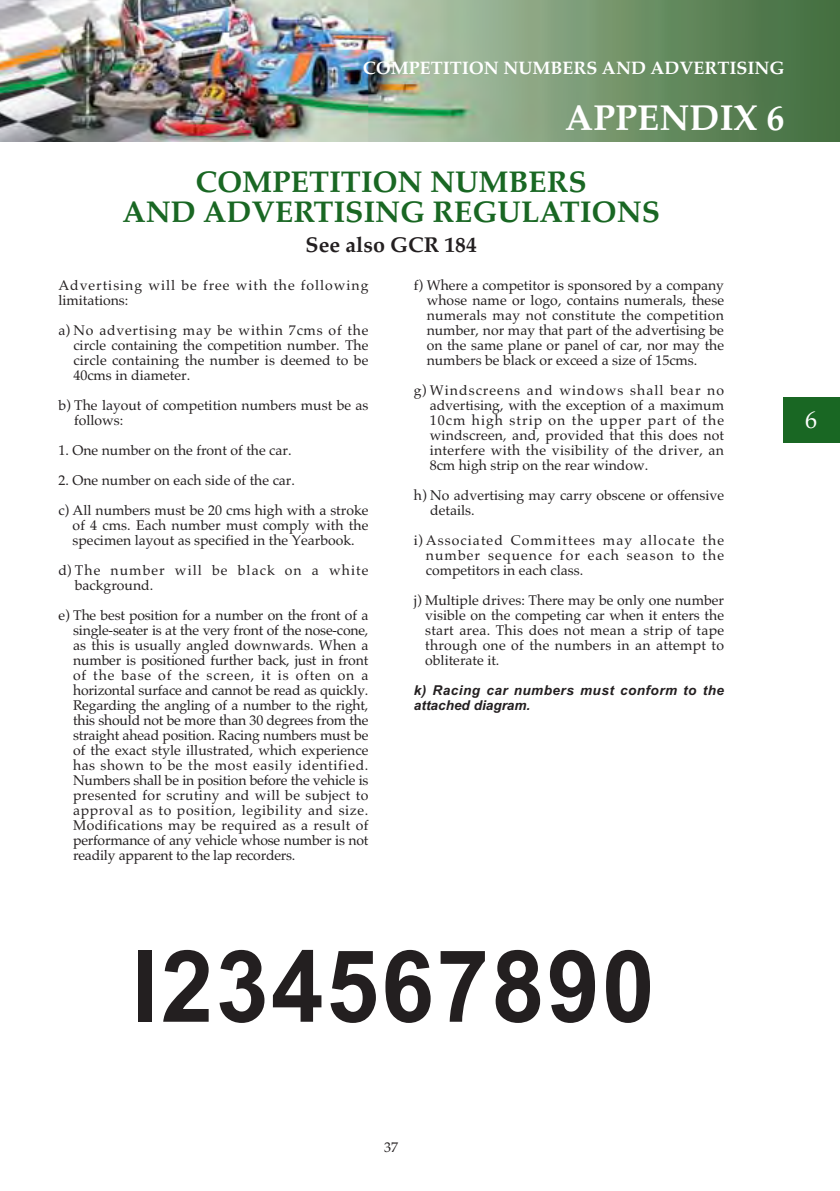
<style>
.page{position:relative;width:840px;height:1191px;background:#fff}
.page>*{position:absolute;margin:0;border:0;box-sizing:border-box;transform-origin:0 0}
.t1{font:700 36px "Palatino";color:#fff}
.t2{font:700 30px/30px "Palatino";color:#196723;text-align:center}
.t3{font:24px "Palatino";color:#fff}
.t4{font:700 21.4px "Palatino";color:#231f20}
.t5{font:700 18px "Palatino";color:#fff}
.t6{font:14px/15px "Palatino";color:#231f20;text-align:justify}
.t7{font:14px/15px "Palatino";letter-spacing:.07em;color:#231f20}
.t8{font:14px/15px "Palatino";letter-spacing:.075em;color:#231f20}
.t9{font:italic 700 13.6px/15px "Arial";letter-spacing:.035em;color:#231f20}
</style>
<div class="page">
<img style="left:0;top:0;width:839px;height:142px">
<div style="left:782px;top:397px;width:57px;height:45px;background:#196723"></div>
<div style="left:138px;top:950px;width:14px;height:71px;background:#231f20"></div>
<svg style="left:163px;top:950px;width:45px;height:71px"></svg>
<svg style="left:219px;top:950px;width:45px;height:73px"></svg>
<svg style="left:273px;top:950px;width:48px;height:71px"></svg>
<svg style="left:330px;top:951px;width:45px;height:72px"></svg>
<svg style="left:385px;top:950px;width:45px;height:73px"></svg>
<svg style="left:440px;top:951px;width:44px;height:70px"></svg>
<svg style="left:495px;top:950px;width:45px;height:73px"></svg>
<svg style="left:549px;top:950px;width:45px;height:73px"></svg>
<svg style="left:606px;top:950px;width:43px;height:73px"></svg>
<p class="t5" style="left:362px;top:61px;width:423px">COMPETITION NUMBERS AND ADVERTISING</p>
<h1 class="t1" style="left:565px;top:104px;width:220px">APPENDIX 6</h1>
<h2 class="t2" style="left:122px;top:170px;width:539px">COMPETITION NUMBERS<br>AND ADVERTISING REGULATIONS</h2>
<h3 class="t4" style="left:305px;top:237px;width:172px">See also GCR 184</h3>
<p class="t7" style="left:58px;top:280px;width:311px">Advertising will be free with the following limitations:</p>
<p class="t6" style="left:73px;top:325px;width:296px;text-indent:-15px">a) No advertising may be within 7cms of the circle containing the competition number. The circle containing the number is deemed to be 40cms in diameter.</p>
<p class="t6" style="left:74px;top:400px;width:296px;text-indent:-16px">b) The layout of competition numbers must be as follows:</p>
<p class="t6" style="left:58px;top:445px;width:234px">1. One number on the front of the car.</p>
<p class="t6" style="left:58px;top:467px;width:311px;line-height:30px">2. One number on each side of the car.<br>c) All numbers must be 20 cms high with a stroke</p>
<p class="t6" style="left:73px;top:520px;width:297px">of 4 cms. Each number must comply with the specimen layout as specified in the Yearbook.</p>
<p class="t8" style="left:75px;top:565px;width:295px;text-indent:-17px">d) The number will be black on a white background.</p>
<p class="t6" style="left:73px;top:610px;width:297px;text-indent:-15px">e) The best position for a number on the front of a single-seater is at the very front of the nose-cone, as this is usually angled downwards. When a number is positioned further back, just in front of the base of the screen, it is often on a horizontal surface and cannot be read as quickly.<br>Regarding the angling of a number to the right, this should not be more than 30 degrees from the straight ahead position. Racing numbers must be of the exact style illustrated, which experience has shown to be the most easily identified.<br>Numbers shall be in position before the vehicle is presented for scrutiny and will be subject to approval as to position, legibility and size.<br>Modifications may be required as a result of performance of any vehicle whose number is not readily apparent to the lap recorders.</p>
<p class="t6" style="left:426px;top:279px;width:299px;text-indent:-13px">f) Where a competitor is sponsored by a company whose name or logo, contains numerals, these numerals may not constitute the competition number, nor may that part of the advertising be on the same plane or panel of car, nor may the numbers be black or exceed a size of 15cms.</p>
<p class="t6" style="left:429px;top:384px;width:296px;text-indent:-16px">g) Windscreens and windows shall bear no advertising, with the exception of a maximum 10cm high strip on the upper part of the windscreen, and, provided that this does not interfere with the visibility of the driver, an 8cm high strip on the rear window.</p>
<p class="t6" style="left:430px;top:489px;width:295px;text-indent:-16px">h) No advertising may carry obscene or offensive details.</p>
<p class="t6" style="left:425px;top:534px;width:299px;text-indent:-12px">i) Associated Committees may allocate the number sequence for each season to the competitors in each class.</p>
<p class="t6" style="left:425px;top:594px;width:300px;text-indent:-11px">j) Multiple drives: There may be only one number visible on the competing car when it enters the start area. This does not mean a strip of tape through one of the numbers in an attempt to obliterate it.</p>
<p class="t9" style="left:413px;top:684px;width:311px">k) Racing car numbers must conform to the attached diagram.</p>
<h3 class="t3" style="left:804px;top:411px;width:13px">6</h3>
<p class="t6" style="left:384px;top:1141px;width:15px">37</p>
</div>
